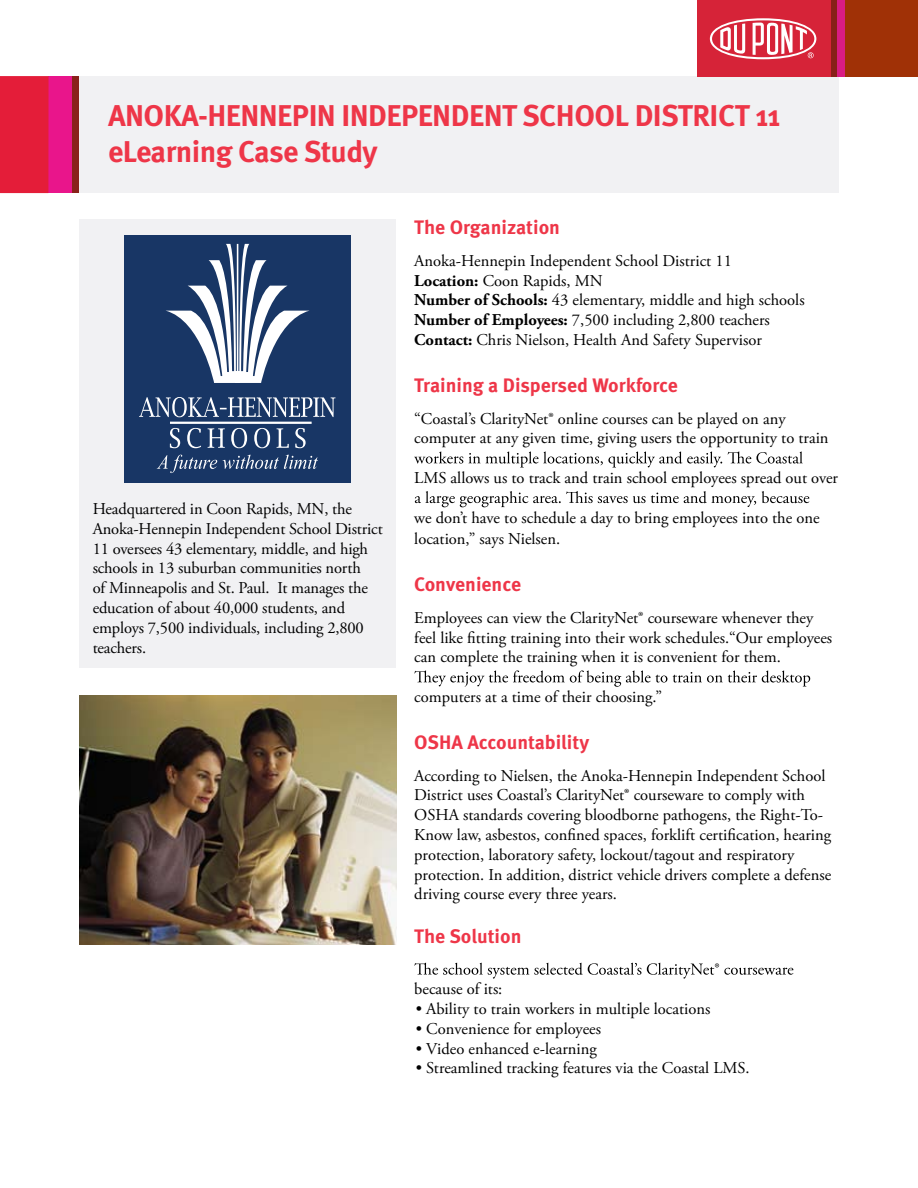
<style>
.page{position:relative;width:918px;height:1188px;background:#fff}
.page>*{position:absolute;margin:0;border:0;box-sizing:border-box;transform-origin:0 0}
.t1{font:700 30px/36px "Meta Pro";letter-spacing:-.02em;color:#ee3648}
.t2{font:700 19.5px "Meta Pro";color:#ee3648}
.t3{font:16.5px/19.8px "Adobe Garamond Pro";color:#000}
.s1{font-weight:700}
</style>
<div class="page">
<div style="left:79px;top:76px;width:759px;height:117px;background:#f1f1f3"></div>
<div style="left:48px;top:76px;width:25px;height:117px;background:#e9158b"></div>
<div style="left:72px;top:76px;width:7px;height:117px;background:#89211a"></div>
<div style="left:0;top:76px;width:49px;height:117px;background:#e41d39"></div>
<div style="left:79px;top:219px;width:317px;height:449px;background:#f1f1f3"></div>
<svg style="left:414px;top:451px;width:389px;height:17px"></svg>
<svg style="left:415px;top:491px;width:394px;height:16px"></svg>
<svg style="left:414px;top:670px;width:396px;height:17px"></svg>
<svg style="left:414px;top:963px;width:379px;height:16px"></svg>
<div style="left:124px;top:235px;width:227px;height:248px;background:#183665"></div>
<svg style="left:166px;top:244px;width:144px;height:139px"></svg>
<hr style="left:237px;top:244px;width:1px;height:139px;background:#fff">
<div style="left:235px;top:371px;width:5px;height:12px;background:#fff"></div>
<hr style="left:170px;top:422px;width:142px;height:2px;background:#fff">
<svg style="left:139px;top:397px;width:196px;height:20px"></svg>
<svg style="left:170px;top:428px;width:136px;height:20px"></svg>
<svg style="left:157px;top:455px;width:161px;height:18px"></svg>
<img style="left:79px;top:695px;width:317px;height:250px">
<div style="left:845px;top:0;width:73px;height:76px;background:#a03106"></div>
<div style="left:836px;top:0;width:9px;height:76px;background:#d91c83"></div>
<div style="left:831px;top:0;width:5px;height:76px;background:#872019"></div>
<div style="left:698px;top:0;width:133px;height:76px;background:#d62338"></div>
<svg style="left:710px;top:18px;width:106px;height:41px"></svg>
<h1 class="t1" style="left:108px;top:98px;width:674px">ANOKA-HENNEPIN INDEPENDENT SCHOOL DISTRICT 11 eLearning Case Study</h1>
<p class="t3" style="left:93px;top:499px;width:292px">Headquartered in Coon Rapids, MN, the Anoka-Hennepin Independent School District 11 oversees 43 elementary, middle, and high schools in 13 suburban communities north<br>of Minneapolis and St. Paul. It manages the education of about 40,000 students, and employs 7,500 individuals, including 2,800 teachers.</p>
<p class="t2" style="left:414px;top:215px;width:147px">The Organization</p>
<p class="t3" style="left:414px;top:251px;width:392px">Anoka-Hennepin Independent School District 11<br><span class="s1">Location:</span> Coon Rapids, MN<br><span class="s1">Number of Schools:</span> 43 elementary, middle and high schools <span class="s1">Number of Employees:</span> 7,500 including 2,800 teachers <span class="s1">Contact:</span> Chris Nielson, Health And Safety Supervisor</p>
<p class="t2" style="left:414px;top:373px;width:265px">Training a Dispersed Workforce</p>
<p class="t3" style="left:414px;top:409px;width:416px">“Coastal’s ClarityNet® online courses can be played on any computer at any given time, giving users the opportunity to train</p>
<p class="t3" style="left:414px;top:469px;width:425px">LMS allows us to track and train school employees spread out over</p>
<p class="t3" style="left:414px;top:507px;width:407px;line-height:21.6px">we don’t have to schedule a day to bring employees into the one location,” says Nielsen.</p>
<p class="t2" style="left:414px;top:572px;width:108px">Convenience</p>
<p class="t3" style="left:414px;top:608px;width:419px">Employees can view the ClarityNet® courseware whenever they feel like fitting training into their work schedules.“Our employees can complete the training when it is convenient for them.</p>
<p class="t3" style="left:414px;top:688px;width:249px">computers at a time of their choosing.”</p>
<p class="t2" style="left:414px;top:730px;width:176px">OSHA Accountability</p>
<p class="t3" style="left:414px;top:766px;width:419px">According to Nielsen, the Anoka-Hennepin Independent School District uses Coastal’s ClarityNet® courseware to comply with OSHA standards covering bloodborne pathogens, the Right-To-Know law, asbestos, confined spaces, forklift certification, hearing protection, laboratory safety, lockout/tagout and respiratory protection. In addition, district vehicle drivers complete a defense driving course every three years.</p>
<p class="t2" style="left:414px;top:924px;width:109px">The Solution</p>
<p class="t3" style="left:414px;top:980px;width:90px">because of its:</p>
<p class="t3" style="left:416px;top:1000px;width:296px">• Ability to train workers in multiple locations</p>
<p class="t3" style="left:416px;top:1019px;width:187px">• Convenience for employees</p>
<p class="t3" style="left:416px;top:1039px;width:182px">• Video enhanced e-learning</p>
<p class="t3" style="left:416px;top:1059px;width:335px">• Streamlined tracking features via the Coastal LMS.</p>
</div>
